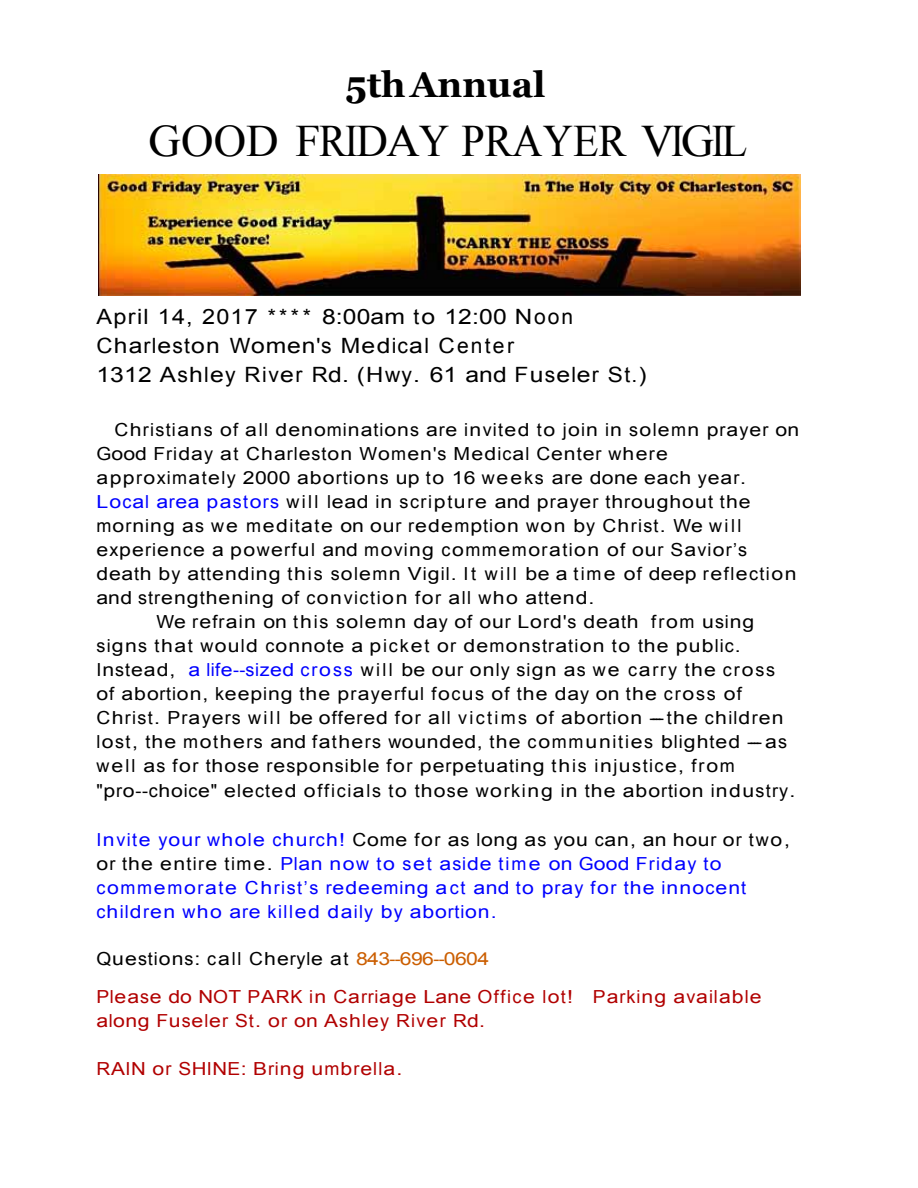
<style>
.page{position:relative;width:918px;height:1188px;background:#fff}
.page>*{position:absolute;margin:0;border:0;box-sizing:border-box;transform-origin:0 0}
.t1{font:45px "Times New Roman";letter-spacing:-.025em;color:#000}
.t2{font:700 36px "Georgia";color:#000}
.t3{font:21px/29px "Arial";letter-spacing:.055em;color:#000;scale:1.12 1}
.t4{font:18px "Arial";letter-spacing:.06em;color:#000}
.t5{font:18px "Arial";letter-spacing:.06em;color:#000;scale:1.18 1}
.t6{font:18px/24px "Arial";letter-spacing:.06em;color:#00f}
.t7{font:18px "Arial";letter-spacing:.06em;color:#000;scale:1.07 1}
.t8{font:18px/37.5px "Arial";letter-spacing:.045em;color:#b10000;scale:1.07 1}
.t9{font:18px "Arial";letter-spacing:.06em;color:#000;scale:1.05 1}
.t10{font:18px "Arial";letter-spacing:.045em;color:#b10000;scale:1.18 1}
.s1{color:#00f}
.s2{color:#000}
.s3{color:#cb5e00}
</style>
<div class="page">
<img style="left:99px;top:175px;width:702px;height:120px">
<h2 class="t2" style="left:345px;top:61px;width:202px">5thAnnual</h2>
<h1 class="t1" style="left:149px;top:111px;width:600px">GOOD FRIDAY PRAYER VIGIL</h1>
<p class="t3" style="left:96px;top:303px;width:493px">April 14, 2017 ** ** 8:00am to 12:00 Noon<br>Charleston Women's Medical Center<br>1312 Ashley River Rd. (Hwy. 61 and Fuseler St.)</p>
<p class="t7" style="left:114px;top:418px;width:642px">Christians of all denominations are invited to join in solemn prayer on</p>
<p class="t7" style="left:96px;top:442px;width:536px">Good Friday at Charleston Women's Medical Center where</p>
<p class="t5" style="left:96px;top:466px;width:552px">approximately 2000 abortions up to 16 weeks are done each year.</p>
<p class="t4" style="left:96px;top:490px;width:656px"><span class="s1">Local area pastors</span> will lead in scripture and prayer throughout the</p>
<p class="t4" style="left:96px;top:514px;width:647px">morning as we meditate on our redemption won by Christ. We will</p>
<p class="t5" style="left:96px;top:538px;width:553px">experience a powerful and moving commemoration of our Savior’s</p>
<p class="t5" style="left:96px;top:562px;width:595px">death by attending this solemn Vigil. It will be a time of deep reflection</p>
<p class="t5" style="left:96px;top:586px;width:423px">and strengthening of conviction for all who attend.</p>
<p class="t9" style="left:156px;top:610px;width:571px">We refrain on this solemn day of our Lord's death from using</p>
<p class="t4" style="left:96px;top:634px;width:646px">signs that would connote a picket or demonstration to the public.</p>
<p class="t4" style="left:96px;top:658px;width:680px">Instead, <span class="s1">a life--sized cross</span> will be our only sign as we carry the cross</p>
<p class="t5" style="left:96px;top:682px;width:548px">of abortion, keeping the prayerful focus of the day on the cross of</p>
<p class="t7" style="left:96px;top:706px;width:644px">Christ. Prayers will be offered for all victims of abortion ----the children</p>
<p class="t4" style="left:96px;top:730px;width:692px">lost, the mothers and fathers wounded, the communities blighted ----as</p>
<p class="t4" style="left:96px;top:754px;width:640px">well as for those responsible for perpetuating this injustice, from</p>
<p class="t4" style="left:96px;top:778px;width:700px">"pro--choice" elected officials to those working in the abortion industry.</p>
<p class="t6" style="left:96px;top:828px;width:695px">Invite your whole church! <span class="s2">Come for as long as you can, an hour or two, or the entire time.</span> Plan now to set aside time on Good Friday to commemorate Christ’s redeeming act and to pray for the innocent children who are killed daily by abortion.</p>
<p class="t8" style="left:96px;top:940px;width:623px"><span class="s2">Questions: call Cheryle at</span> <span class="s3">843--696--0604<br></span>Please do NOT PARK in Carriage Lane Office lot! Parking available</p>
<p class="t10" style="left:96px;top:1009px;width:331px">along Fuseler St. or on Ashley River Rd.</p>
<p class="t8" style="left:96px;top:1050px;width:287px">RAIN or SHINE: Bring umbrella.</p>
</div>
